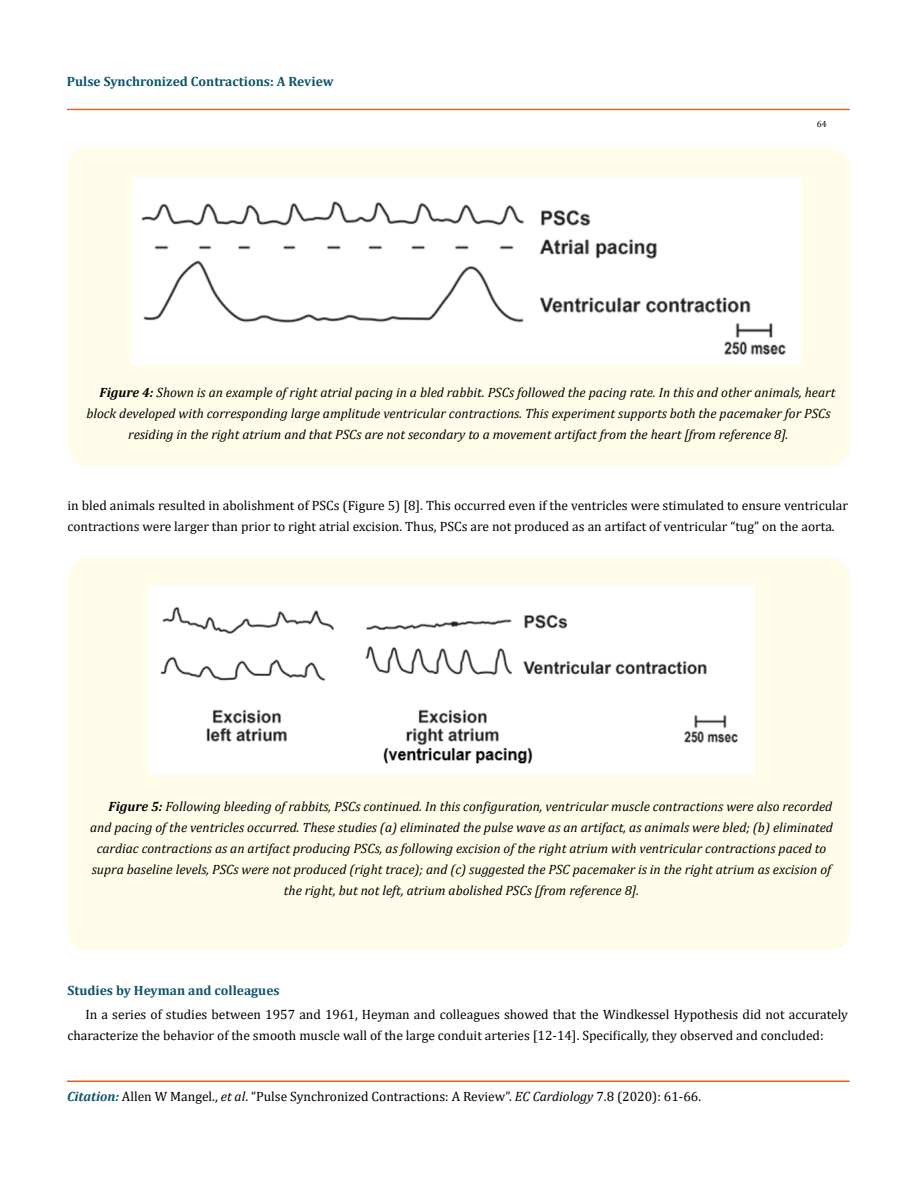
<style>
.page{position:relative;width:917px;height:1190px;background:#fff}
.page>*{position:absolute;margin:0;border:0;box-sizing:border-box;transform-origin:0 0}
.t1{font:italic 13.5px "Cambria";color:#000}
.t2{font:13.5px/21px "Cambria";color:#000}
.t3{font:700 13.5px "Cambria";color:#0e546a}
.t4{font:9px "Cambria";color:#000}
.s1{font-weight:700}
.s2{font-weight:700;font-style:italic;color:#0e546a}
.s3{font-style:italic}
</style>
<div class="page">
<div style="left:67px;top:109px;width:782px;height:1px;border:1px solid #e05d1a"></div>
<div style="left:67px;top:1081px;width:782px;height:1px;border:1px solid #e05d1a"></div>
<div style="left:68px;top:147px;width:781px;height:319px;background:#fffde9;border-radius:18px"></div>
<img style="left:133px;top:177px;width:667px;height:186px">
<div style="left:68px;top:558px;width:781px;height:392px;background:#fffde9;border-radius:18px"></div>
<img style="left:148px;top:585px;width:606px;height:189px">
<p class="t3" style="left:67px;top:72px;width:268px">Pulse Synchronized Contractions: A Review</p>
<p class="t4" style="left:816px;top:118px;width:11px">64</p>
<p class="t1" style="left:100px;top:383px;width:737px"><span class="s1">Figure 4:</span> Shown is an example of right atrial pacing in a bled rabbit. PSCs followed the pacing rate. In this and other animals, heart</p>
<p class="t1" style="left:86px;top:404px;width:745px">block developed with corresponding large amplitude ventricular contractions. This experiment supports both the pacemaker for PSCs</p>
<p class="t1" style="left:128px;top:425px;width:661px">residing in the right atrium and that PSCs are not secondary to a movement artifact from the heart [from reference 8].</p>
<p class="t2" style="left:68px;top:495px;width:782px">in bled animals resulted in abolishment of PSCs (Figure 5) [8]. This occurred even if the ventricles were stimulated to ensure ventricular contractions were larger than prior to right atrial excision. Thus, PSCs are not produced as an artifact of ventricular “tug” on the aorta.</p>
<p class="t1" style="left:109px;top:796px;width:725px"><span class="s1">Figure 5:</span> Following bleeding of rabbits, PSCs continued. In this configuration, ventricular muscle contractions were also recorded</p>
<p class="t1" style="left:90px;top:817px;width:744px">and pacing of the ventricles occurred. These studies (a) eliminated the pulse wave as an artifact, as animals were bled; (b) eliminated</p>
<p class="t1" style="left:97px;top:838px;width:731px">cardiac contractions as an artifact producing PSCs, as following excision of the right atrium with ventricular contractions paced to</p>
<p class="t1" style="left:92px;top:859px;width:740px">supra baseline levels, PSCs were not produced (right trace); and (c) suggested the PSC pacemaker is in the right atrium as excision of</p>
<p class="t1" style="left:284px;top:880px;width:357px">the right, but not left, atrium abolished PSCs [from reference 8].</p>
<p class="t3" style="left:68px;top:980px;width:214px">Studies by Heyman and colleagues</p>
<p class="t2" style="left:68px;top:1003px;width:782px;text-indent:18px">In a series of studies between 1957 and 1961, Heyman and colleagues showed that the Windkessel Hypothesis did not accurately characterize the behavior of the smooth muscle wall of the large conduit arteries [12-14]. Specifically, they observed and concluded:</p>
<p class="t2" style="left:67px;top:1086px;width:635px"><span class="s2">Citation:</span> Allen W Mangel., <span class="s3">et al</span>. “Pulse Synchronized Contractions: A Review”. <span class="s3">EC Cardiology</span> 7.8 (2020): 61-66.</p>
</div>
